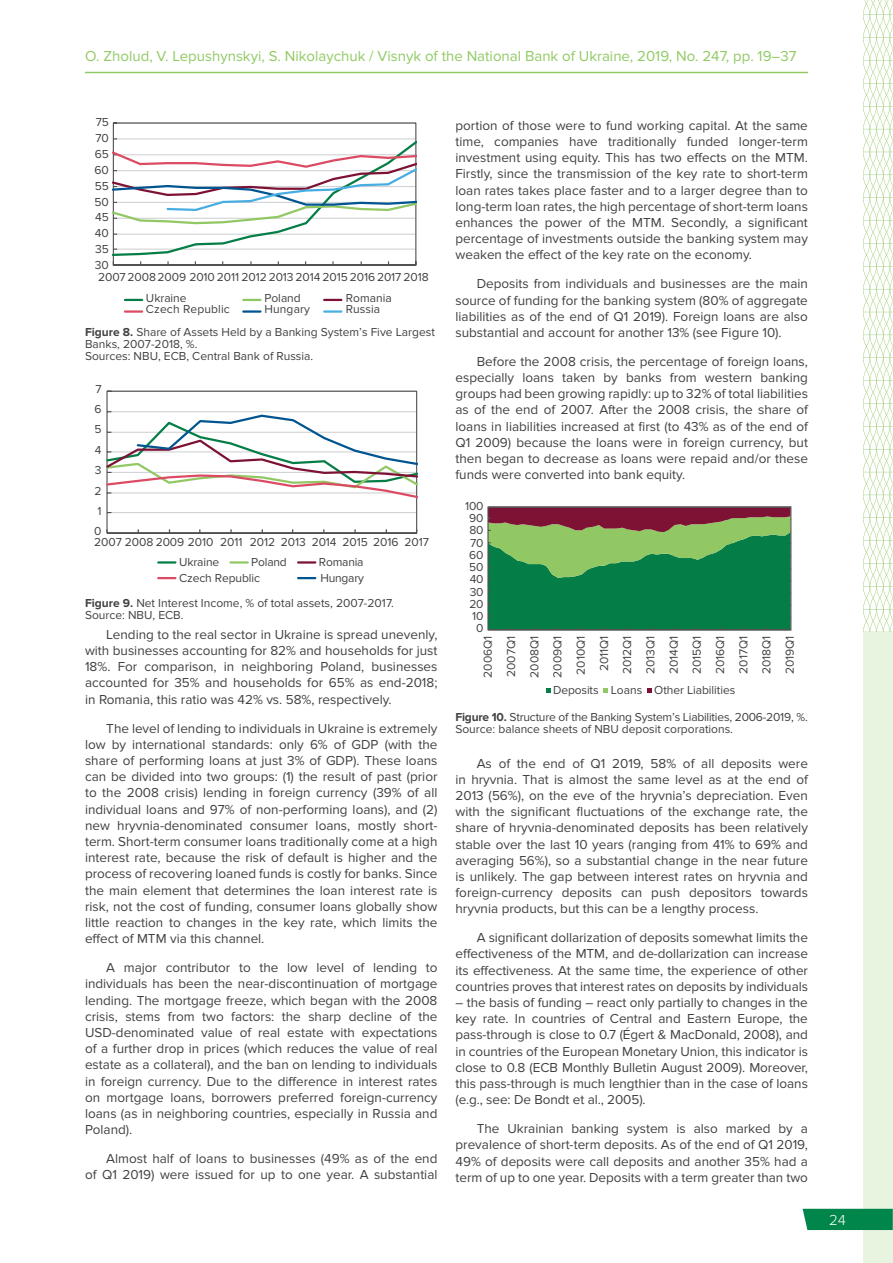
<style>
.page{position:relative;width:893px;height:1263px;background:#fff}
.page>*{position:absolute;margin:0;border:0;box-sizing:border-box;transform-origin:0 0}
.t1{font:15px "Proxima Nova";color:#91ca64}
.t2{font:300 15px "Proxima Nova";color:#fff}
.t3{font:13.5px/16.2px "Proxima Nova";color:#414042;text-align:justify}
.t4{font:12px/23.2px "Proxima Nova";letter-spacing:-.005em;color:#414042}
.t5{font:12px "Proxima Nova";letter-spacing:.015em;color:#414042}
.s1{font-weight:700}
</style>
<div class="page">
<svg style="left:863px;top:0;width:30px;height:631px"></svg>
<div style="left:863px;top:631px;width:30px;height:632px;background:#e9f4e0"></div>
<div style="left:803px;top:1209px;width:90px;height:21px;background:#00854a"></div>
<hr style="left:85px;top:72px;width:723px;height:1px;background:#91ca64">
<svg style="left:125px;top:299px;width:17px;height:2px"></svg>
<svg style="left:243px;top:299px;width:17px;height:2px"></svg>
<svg style="left:324px;top:299px;width:17px;height:2px"></svg>
<hr style="left:125px;top:310px;width:17px;height:3px;background:#dc4b64">
<hr style="left:243px;top:310px;width:17px;height:3px;background:#005591">
<hr style="left:324px;top:310px;width:17px;height:3px;background:#48aee2">
<svg style="left:112px;top:122px;width:305px;height:144px"></svg>
<hr style="left:158px;top:561px;width:17px;height:3px;background:#047d46">
<hr style="left:230px;top:561px;width:18px;height:3px;background:#91c864">
<hr style="left:298px;top:561px;width:17px;height:3px;background:#7d1234">
<svg style="left:158px;top:577px;width:17px;height:2px"></svg>
<svg style="left:298px;top:577px;width:17px;height:2px"></svg>
<svg style="left:106px;top:390px;width:312px;height:144px"></svg>
<svg style="left:546px;top:688px;width:4px;height:4px"></svg>
<svg style="left:604px;top:688px;width:4px;height:4px"></svg>
<svg style="left:647px;top:688px;width:4px;height:4px"></svg>
<svg style="left:487px;top:506px;width:305px;height:125px;background:#3c814d"></svg>
<p class="t1" style="left:85px;top:48px;width:713px">O. Zholud, V. Lepushynskyi, S. Nikolaychuk / Visnyk of the National Bank of Ukraine, 2019, No. 247, pp. 19–37</p>
<p class="t4" style="left:96px;top:111px;width:15px">75</p>
<p class="t4" style="left:95px;top:127px;width:15px">70</p>
<p class="t4" style="left:95px;top:142px;width:16px">65</p>
<p class="t4" style="left:95px;top:158px;width:16px">60</p>
<p class="t4" style="left:95px;top:174px;width:16px">55</p>
<p class="t4" style="left:95px;top:190px;width:16px">50</p>
<p class="t4" style="left:95px;top:206px;width:15px">45</p>
<p class="t4" style="left:95px;top:222px;width:15px">40</p>
<p class="t4" style="left:95px;top:238px;width:15px">35</p>
<p class="t4" style="left:95px;top:254px;width:15px">30</p>
<p class="t4" style="left:146px;top:266px;width:284px;line-height:21.1px;text-indent:-48px">200720082009 2010 2011 2012 2013 2014 2015 2016 2017 2018<br>Ukraine</p>
<p class="t4" style="left:264px;top:286px;width:38px">Poland</p>
<p class="t4" style="left:346px;top:286px;width:47px">Romania</p>
<p class="t4" style="left:146px;top:298px;width:85px">Czech Republic</p>
<p class="t5" style="left:264px;top:302px;width:47px">Hungary</p>
<p class="t4" style="left:85px;top:298px;width:351px;text-indent:261px">Russia<br><span class="s1">Figure 8.</span> Share of Assets Held by a Banking System’s Five Largest</p>
<p class="t4" style="left:85px;top:339px;width:230px;line-height:12px">Banks, 2007-2018, %.<br>Sources: NBU, ECB, Central Bank of Russia.</p>
<p class="t4" style="left:95px;top:377px;width:8px">7</p>
<p class="t4" style="left:94px;top:398px;width:9px">6</p>
<p class="t4" style="left:95px;top:418px;width:9px">5</p>
<p class="t4" style="left:95px;top:438px;width:8px">4</p>
<p class="t4" style="left:95px;top:459px;width:8px">3</p>
<p class="t4" style="left:95px;top:479px;width:9px">2</p>
<p class="t4" style="left:98px;top:500px;width:6px">1</p>
<p class="t4" style="left:94px;top:520px;width:9px">0</p>
<p class="t4" style="left:179px;top:532px;width:251px;line-height:20.1px;text-indent:-85px">2007 2008 2009 2010 2011 2012 2013 2014 2015 2016 2017<br>Ukraine</p>
<p class="t4" style="left:251px;top:551px;width:37px">Poland</p>
<p class="t4" style="left:319px;top:551px;width:46px">Romania</p>
<p class="t4" style="left:179px;top:566px;width:83px">Czech Republic</p>
<p class="t4" style="left:85px;top:565px;width:310px;line-height:25.7px;text-indent:235px">Hungary<br><span class="s1">Figure 9.</span> Net Interest Income, % of total assets, 2007-2017.</p>
<p class="t4" style="left:85px;top:604px;width:100px">Source: NBU, ECB.</p>
<p class="t3" style="left:85px;top:626px;width:354px;text-indent:21px">Lending to the real sector in Ukraine is spread unevenly, with businesses accounting for 82% and households for just 18%. For comparison, in neighboring Poland, businesses accounted for 35% and households for 65% as end-2018; in Romania, this ratio was 42% vs. 58%, respectively.</p>
<p class="t3" style="left:85px;top:720px;width:354px;text-indent:21px">The level of lending to individuals in Ukraine is extremely low by international standards: only 6% of GDP (with the share of performing loans at just 3% of GDP). These loans can be divided into two groups: (1) the result of past (prior to the 2008 crisis) lending in foreign currency (39% of all individual loans and 97% of non-performing loans), and (2) new hryvnia-denominated consumer loans, mostly short&shy;term. Short-term consumer loans traditionally come at a high interest rate, because the risk of default is higher and the process of recovering loaned funds is costly for banks. Since the main element that determines the loan interest rate is risk, not the cost of funding, consumer loans globally show little reaction to changes in the key rate, which limits the effect of MTM via this channel.</p>
<p class="t3" style="left:85px;top:960px;width:354px;text-indent:21px">A major contributor to the low level of lending to individuals has been the near-discontinuation of mortgage lending. The mortgage freeze, which began with the 2008 crisis, stems from two factors: the sharp decline of the USD-denominated value of real estate with expectations of a further drop in prices (which reduces the value of real estate as a collateral), and the ban on lending to individuals in foreign currency. Due to the difference in interest rates on mortgage loans, borrowers preferred foreign-currency loans (as in neighboring countries, especially in Russia and Poland).</p>
<p class="t3" style="left:85px;top:1151px;width:354px;text-align:right">Almost half of loans to businesses (49% as of the end<br>of Q1 2019) were issued for up to one year. A substantial</p>
<p class="t3" style="left:455px;top:117px;width:354px">portion of those were to fund working capital. At the same time, companies have traditionally funded longer-term investment using equity. This has two effects on the MTM.<br>Firstly, since the transmission of the key rate to short-term loan rates takes place faster and to a larger degree than to long-term loan rates, the high percentage of short-term loans enhances the power of the MTM. Secondly, a significant percentage of investments outside the banking system may weaken the effect of the key rate on the economy.</p>
<p class="t3" style="left:455px;top:276px;width:354px;text-indent:21px">Deposits from individuals and businesses are the main source of funding for the banking system (80% of aggregate liabilities as of the end of Q1 2019). Foreign loans are also substantial and account for another 13% (see Figure 10).</p>
<p class="t3" style="left:455px;top:353px;width:354px;text-indent:21px">Before the 2008 crisis, the percentage of foreign loans, especially loans taken by banks from western banking groups had been growing rapidly: up to 32% of total liabilities as of the end of 2007. After the 2008 crisis, the share of loans in liabilities increased at first (to 43% as of the end of Q1 2009) because the loans were in foreign currency, but then began to decrease as loans were repaid and/or these funds were converted into bank equity.</p>
<p class="t4" style="left:465px;top:494px;width:20px">100</p>
<p class="t4" style="left:469px;top:507px;width:16px">90</p>
<p class="t4" style="left:469px;top:519px;width:16px">80</p>
<p class="t4" style="left:470px;top:531px;width:15px">70</p>
<p class="t4" style="left:469px;top:544px;width:16px">60</p>
<p class="t4" style="left:469px;top:556px;width:16px">50</p>
<p class="t4" style="left:470px;top:568px;width:15px">40</p>
<p class="t4" style="left:470px;top:580px;width:15px">30</p>
<p class="t4" style="left:469px;top:592px;width:16px">20</p>
<p class="t4" style="left:472px;top:605px;width:13px">10</p>
<p class="t4" style="left:476px;top:617px;width:9px">0</p>
<p class="t4" style="left:476px;top:678px;width:43px;text-align:center;rotate:-90deg">2006Q1<br>2007Q1<br>2008Q1<br>2009Q1<br>2010Q1<br>2011Q1<br>2012Q1<br>2013Q1<br>2014Q1<br>2015Q1<br>2016Q1<br>2017Q1<br>2018Q1<br>2019Q1</p>
<p class="t4" style="left:553px;top:678px;width:184px">Deposits Loans Other Liabilities</p>
<p class="t4" style="left:455px;top:711px;width:354px;line-height:12px"><span class="s1">Figure 10.</span> Structure of the Banking System’s Liabilities, 2006-2019, %.<br>Source: balance sheets of NBU deposit corporations.</p>
<p class="t3" style="left:455px;top:755px;width:354px;text-indent:21px">As of the end of Q1 2019, 58% of all deposits were in hryvnia. That is almost the same level as at the end of 2013 (56%), on the eve of the hryvnia’s depreciation. Even with the significant fluctuations of the exchange rate, the share of hryvnia-denominated deposits has been relatively stable over the last 10 years (ranging from 41% to 69% and averaging 56%), so a substantial change in the near future is unlikely. The gap between interest rates on hryvnia and foreign-currency deposits can push depositors towards hryvnia products, but this can be a lengthy process.</p>
<p class="t3" style="left:455px;top:930px;width:354px;text-indent:21px">A significant dollarization of deposits somewhat limits the effectiveness of the MTM, and de-dollarization can increase its effectiveness. At the same time, the experience of other countries proves that interest rates on deposits by individuals</p>
<p class="t3" style="left:455px;top:995px;width:354px">– the basis of funding – react only partially to changes in the key rate. In countries of Central and Eastern Europe, the pass-through is close to 0.7 (Égert &amp; MacDonald, 2008), and in countries of the European Monetary Union, this indicator is close to 0.8 (ECB Monthly Bulletin August 2009). Moreover, this pass-through is much lengthier than in the case of loans (e.g., see: De Bondt et al., 2005).</p>
<p class="t3" style="left:455px;top:1121px;width:354px;text-indent:21px">The Ukrainian banking system is also marked by a prevalence of short-term deposits. As of the end of Q1 2019, 49% of deposits were call deposits and another 35% had a term of up to one year. Deposits with a term greater than two</p>
<p class="t2" style="left:829px;top:1211px;width:18px">24</p>
</div>
